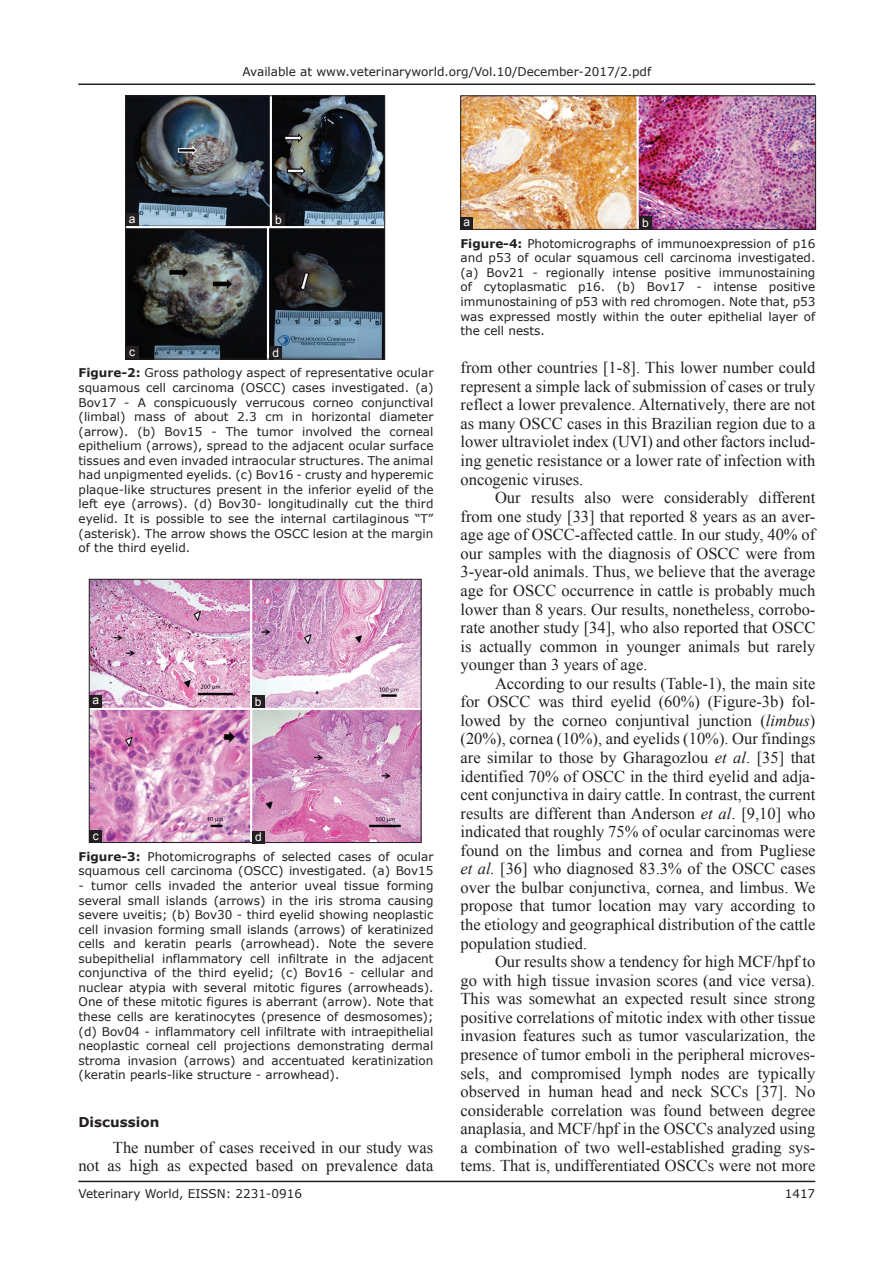
<style>
.page{position:relative;width:894px;height:1263px;background:#fff}
.page>*{position:absolute;margin:0;border:0;box-sizing:border-box;transform-origin:0 0}
.TX{font:16.5px/18.6px "Times New Roman";color:#231f20;text-align:justify}
.t1{font:700 13.5px "Verdana";color:#231f20}
.FGC{font:12px/14.5px "Verdana";color:#231f20;text-align:justify}
.LABEL{font:12px "Arial";color:#fff}
.s1{font-weight:700}
.s2{font-style:italic}
</style>
<div class="page">
<hr style="left:78px;top:1180px;width:737px;height:2px;background:#231f20">
<hr style="left:78px;top:83px;width:737px;height:2px;background:#231f20">
<img style="left:127px;top:98px;width:256px;height:259px">
<div style="left:125px;top:96px;width:260px;height:263px;border:1px solid #231f20"></div>
<div style="left:269px;top:346px;width:13px;height:13px;background:#231f20"></div>
<div style="left:126px;top:346px;width:12px;height:13px;background:#231f20"></div>
<div style="left:272px;top:213px;width:13px;height:13px;background:#231f20"></div>
<div style="left:126px;top:213px;width:13px;height:13px;background:#231f20"></div>
<img style="left:91px;top:581px;width:328px;height:259px">
<div style="left:89px;top:579px;width:332px;height:263px;border:1px solid #231f20"></div>
<div style="left:252px;top:830px;width:13px;height:13px;background:#231f20"></div>
<div style="left:89px;top:830px;width:13px;height:12px;background:#231f20"></div>
<div style="left:252px;top:695px;width:12px;height:12px;background:#231f20"></div>
<div style="left:89px;top:695px;width:13px;height:12px;background:#231f20"></div>
<img style="left:462px;top:98px;width:351px;height:130px">
<div style="left:460px;top:96px;width:355px;height:134px;border:1px solid #231f20"></div>
<div style="left:638px;top:216px;width:13px;height:13px;background:#231f20"></div>
<div style="left:460px;top:217px;width:13px;height:12px;background:#231f20"></div>
<p class="FGC" style="left:242px;top:64px;width:410px">Available at www.veterinaryworld.org/Vol.10/December-2017/2.pdf</p>
<p class="LABEL" style="left:129px;top:210px;width:8px">a</p>
<p class="LABEL" style="left:275px;top:211px;width:8px">b</p>
<p class="LABEL" style="left:129px;top:343px;width:7px">c</p>
<p class="LABEL" style="left:272px;top:344px;width:8px">d</p>
<p class="FGC" style="left:78px;top:366px;width:356px"><span class="s1">Figure-2:</span> Gross pathology aspect of representative ocular squamous cell carcinoma (OSCC) cases investigated. (a)<br>Bov17 - A conspicuously verrucous corneo conjunctival (limbal) mass of about 2.3 cm in horizontal diameter (arrow). (b) Bov15 - The tumor involved the corneal epithelium (arrows), spread to the adjacent ocular surface tissues and even invaded intraocular structures. The animal had unpigmented eyelids. (c) Bov16 - crusty and hyperemic plaque-like structures present in the inferior eyelid of the left eye (arrows). (d) Bov30- longitudinally cut the third eyelid. It is possible to see the internal cartilaginous “T” (asterisk). The arrow shows the OSCC lesion at the margin of the third eyelid.</p>
<p class="LABEL" style="left:92px;top:692px;width:8px">a</p>
<p class="LABEL" style="left:255px;top:693px;width:8px">b</p>
<p class="LABEL" style="left:93px;top:827px;width:7px">c</p>
<p class="LABEL" style="left:255px;top:829px;width:8px">d</p>
<p class="FGC" style="left:78px;top:849px;width:356px"><span class="s1">Figure-3:</span> Photomicrographs of selected cases of ocular squamous cell carcinoma (OSCC) investigated. (a) Bov15</p>
<p class="FGC" style="left:78px;top:878px;width:356px">- tumor cells invaded the anterior uveal tissue forming several small islands (arrows) in the iris stroma causing severe uveitis; (b) Bov30 - third eyelid showing neoplastic cell invasion forming small islands (arrows) of keratinized cells and keratin pearls (arrowhead). Note the severe subepithelial inflammatory cell infiltrate in the adjacent conjunctiva of the third eyelid; (c) Bov16 - cellular and nuclear atypia with several mitotic figures (arrowheads).<br>One of these mitotic figures is aberrant (arrow). Note that these cells are keratinocytes (presence of desmosomes); (d) Bov04 - inflammatory cell infiltrate with intraepithelial neoplastic corneal cell projections demonstrating dermal stroma invasion (arrows) and accentuated keratinization (keratin pearls-like structure - arrowhead).</p>
<h1 class="t1" style="left:78px;top:1112px;width:82px">Discussion</h1>
<p class="TX" style="left:78px;top:1137px;width:356px;text-align:right">The number of cases received in our study was<br>not as high as expected based on prevalence data</p>
<p class="LABEL" style="left:463px;top:214px;width:8px">a</p>
<p class="LABEL" style="left:641px;top:215px;width:8px">b</p>
<p class="FGC" style="left:460px;top:236px;width:356px"><span class="s1">Figure-4:</span> Photomicrographs of immunoexpression of p16 and p53 of ocular squamous cell carcinoma investigated. (a) Bov21 - regionally intense positive immunostaining of cytoplasmatic p16. (b) Bov17 - intense positive immunostaining of p53 with red chromogen. Note that, p53 was expressed mostly within the outer epithelial layer of the cell nests.</p>
<p class="TX" style="left:460px;top:358px;width:356px">from other countries [1-8]. This lower number could represent a simple lack of submission of cases or truly reflect a lower prevalence. Alternatively, there are not as many OSCC cases in this Brazilian region due to a lower ultraviolet index (UVI) and other factors includ&shy;ing genetic resistance or a lower rate of infection with oncogenic viruses.</p>
<p class="TX" style="left:460px;top:488px;width:356px;text-indent:34px">Our results also were considerably different from one study [33] that reported 8 years as an aver&shy;age age of OSCC-affected cattle. In our study, 40% of our samples with the diagnosis of OSCC were from 3-year-old animals. Thus, we believe that the average age for OSCC occurrence in cattle is probably much lower than 8 years. Our results, nonetheless, corrobo&shy;rate another study [34], who also reported that OSCC is actually common in younger animals but rarely younger than 3 years of age.</p>
<p class="TX" style="left:460px;top:673px;width:356px;text-indent:34px">According to our results (Table-1), the main site for OSCC was third eyelid (60%) (Figure-3b) fol&shy;lowed by the corneo conjuntival junction (<span class="s2">limbus</span>) (20%), cornea (10%), and eyelids (10%). Our findings are similar to those by Gharagozlou <span class="s2">et al</span>. [35] that identified 70% of OSCC in the third eyelid and adja&shy;cent conjunctiva in dairy cattle. In contrast, the current results are different than Anderson <span class="s2">et al</span>. [9,10] who indicated that roughly 75% of ocular carcinomas were found on the limbus and cornea and from Pugliese <span class="s2">et al.</span> [36] who diagnosed 83.3% of the OSCC cases over the bulbar conjunctiva, cornea, and limbus. We propose that tumor location may vary according to the etiology and geographical distribution of the cattle population studied.</p>
<p class="TX" style="left:460px;top:951px;width:356px;text-indent:34px">Our results show a tendency for high MCF/hpf to go with high tissue invasion scores (and vice versa).<br>This was somewhat an expected result since strong positive correlations of mitotic index with other tissue invasion features such as tumor vascularization, the presence of tumor emboli in the peripheral microves&shy;sels, and compromised lymph nodes are typically observed in human head and neck SCCs [37]. No considerable correlation was found between degree anaplasia, and MCF/hpf in the OSCCs analyzed using a combination of two well-established grading sys&shy;tems. That is, undifferentiated OSCCs were not more</p>
<p class="FGC" style="left:78px;top:1186px;width:225px">Veterinary World, EISSN: 2231-0916</p>
<p class="FGC" style="left:784px;top:1186px;width:32px">1417</p>
</div>
